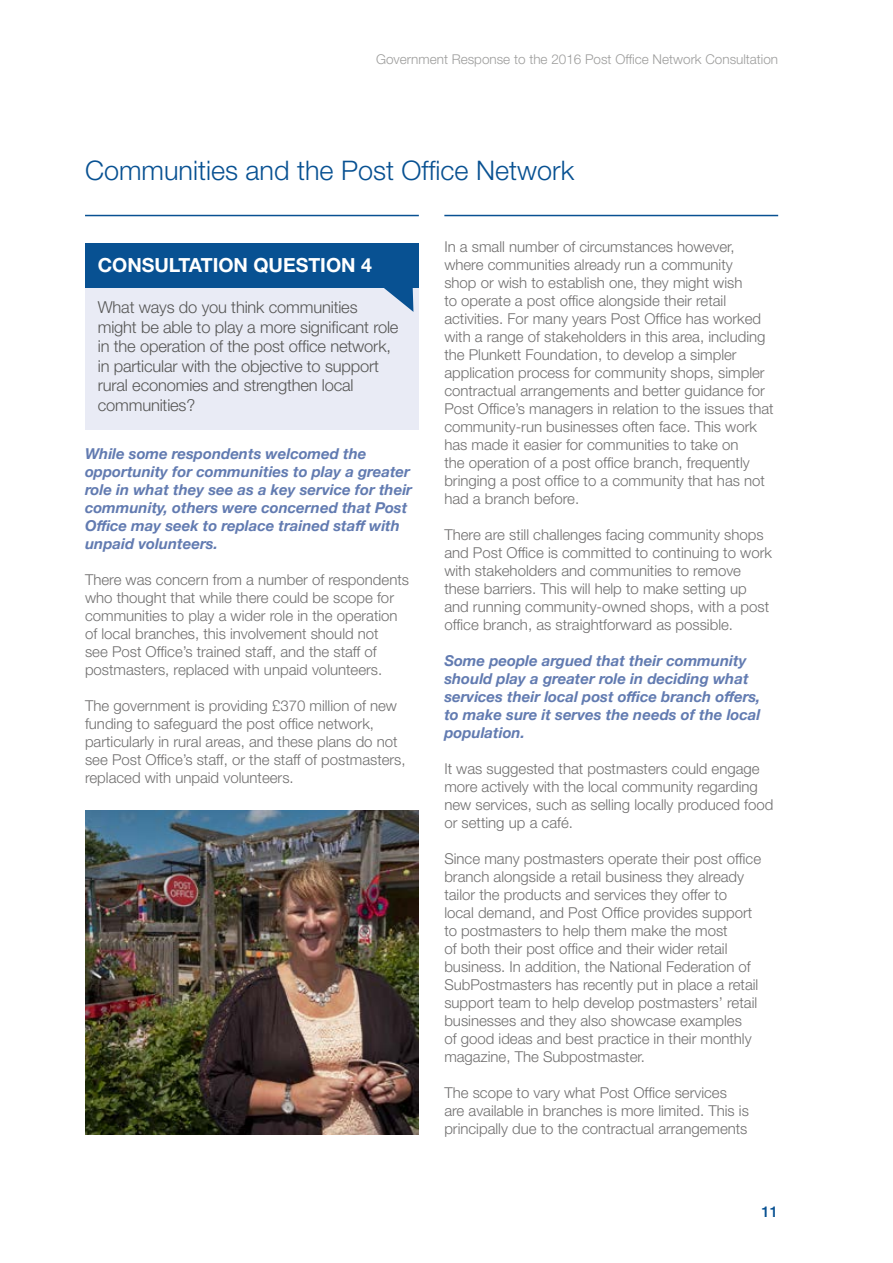
<style>
.page{position:relative;width:893px;height:1263px;background:#fff}
.page>*{position:absolute;margin:0;border:0;box-sizing:border-box;transform-origin:0 0}
.Heading{font:300 27px "Helvetica Neue";color:#085192}
.t1{font:700 19.5px "Helvetica Neue";color:#fff}
.t2{font:300 16.5px/19.5px "Helvetica Neue";letter-spacing:-.01em;color:#575756}
.Body_copy{font:300 15px/18px "Helvetica Neue";color:#706f6f}
.Body_copy-2{font:italic 700 15px/18px "Helvetica Neue";color:#627bb1}
.t3{font:500 15px "Helvetica Neue";color:#085192}
.t4{font:300 13.5px "Helvetica Neue";color:#9d9d9c}
</style>
<div class="page">
<hr style="left:85px;top:215px;width:334px;height:1px;background:#085192">
<hr style="left:444px;top:215px;width:334px;height:1px;background:#085192">
<div style="left:85px;top:243px;width:334px;height:45px;background:#085192"></div>
<div style="left:85px;top:288px;width:334px;height:142px;background:#e9ebf5"></div>
<svg style="left:384px;top:288px;width:29px;height:24px"></svg>
<img style="left:85px;top:810px;width:334px;height:324px">
<p class="t4" style="left:376px;top:51px;width:404px">Government Response to the 2016 Post Office Network Consultation</p>
<p class="Heading" style="left:85px;top:154px;width:491px">Communities and the Post Office Network</p>
<p class="t1" style="left:98px;top:252px;width:276px">CONSULTATION QUESTION 4</p>
<p class="t2" style="left:98px;top:297px;width:302px">What ways do you think communities might be able to play a more significant role in the operation of the post office network, in particular with the objective to support rural economies and strengthen local communities?</p>
<p class="Body_copy-2" style="left:85px;top:445px;width:329px">While some respondents welcomed the opportunity for communities to play a greater role in what they see as a key service for their community, others were concerned that Post Office may seek to replace trained staff with unpaid volunteers.</p>
<p class="Body_copy" style="left:85px;top:570px;width:326px">There was concern from a number of respondents who thought that while there could be scope for communities to play a wider role in the operation of local branches, this involvement should not<br>see Post Office’s trained staff, and the staff of postmasters, replaced with unpaid volunteers.</p>
<p class="Body_copy" style="left:85px;top:696px;width:322px">The government is providing £370 million of new funding to safeguard the post office network, particularly in rural areas, and these plans do not see Post Office’s staff, or the staff of postmasters, replaced with unpaid volunteers.</p>
<p class="Body_copy" style="left:444px;top:237px;width:331px">In a small number of circumstances however, where communities already run a community<br>shop or wish to establish one, they might wish<br>to operate a post office alongside their retail activities. For many years Post Office has worked with a range of stakeholders in this area, including the Plunkett Foundation, to develop a simpler application process for community shops, simpler contractual arrangements and better guidance for Post Office’s managers in relation to the issues that community-run businesses often face. This work has made it easier for communities to take on<br>the operation of a post office branch, frequently bringing a post office to a community that has not had a branch before.</p>
<p class="Body_copy" style="left:444px;top:525px;width:329px">There are still challenges facing community shops and Post Office is committed to continuing to work with stakeholders and communities to remove these barriers. This will help to make setting up and running community-owned shops, with a post office branch, as straightforward as possible.</p>
<p class="Body_copy-2" style="left:444px;top:652px;width:318px">Some people argued that their community should play a greater role in deciding what services their local post office branch offers, to make sure it serves the needs of the local population.</p>
<p class="Body_copy" style="left:444px;top:759px;width:330px">It was suggested that postmasters could engage more actively with the local community regarding new services, such as selling locally produced food or setting up a café.</p>
<p class="Body_copy" style="left:444px;top:849px;width:318px">Since many postmasters operate their post office branch alongside a retail business they already tailor the products and services they offer to<br>local demand, and Post Office provides support to postmasters to help them make the most<br>of both their post office and their wider retail business. In addition, the National Federation of SubPostmasters has recently put in place a retail support team to help develop postmasters’ retail businesses and they also showcase examples<br>of good ideas and best practice in their monthly magazine, The Subpostmaster.</p>
<p class="Body_copy" style="left:444px;top:1083px;width:306px">The scope to vary what Post Office services are available in branches is more limited. This is principally due to the contractual arrangements</p>
<p class="t3" style="left:761px;top:1203px;width:18px">11</p>
</div>
